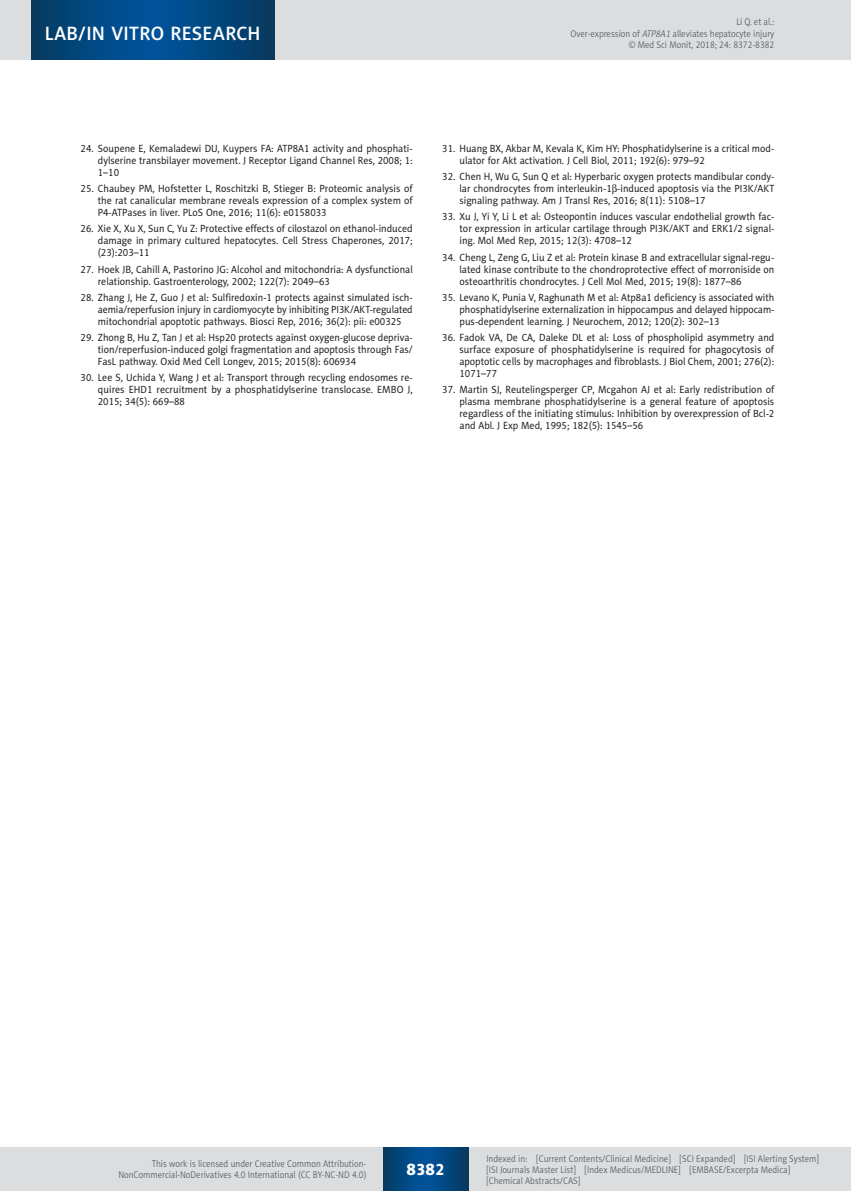
<style>
.page{position:relative;width:851px;height:1191px;background:#fff}
.page>*{position:absolute;margin:0;border:0;box-sizing:border-box;transform-origin:0 0}
.t1{font:19.5px "Naomi Sans EFN Medium";letter-spacing:.015em;color:#fff}
.t2{font:16.5px "Naomi Sans EFN Heavy";color:#fff}
.MSM_Referencje_punkt{font:10.5px/12px "Naomi Sans EFN";color:#231f20;text-align:justify;scale:.95 1}
.MSM_Referencje_punkt-2{font:10.5px/12px "Naomi Sans EFN";color:#231f20;scale:.94 1}
.t3{font:9.75px/11.2px "Naomi Sans EFN Light";color:#57585a;text-align:right;scale:.9 1}
.s1{font-style:italic}
.s2{font-family:"Standard Sym L"}
</style>
<div class="page">
<div style="left:0;top:1148px;width:850px;height:43px;background:#dcdddf"></div>
<svg style="left:383px;top:1147px;width:85px;height:43px;background:#02477e"></svg>
<div style="left:0;top:0;width:850px;height:60px;background:#dcdddf"></div>
<svg style="left:32px;top:0;width:242px;height:60px;background:#02477f"></svg>
<h1 class="t1" style="left:45px;top:22px;width:217px">LAB/IN VITRO RESEARCH</h1>
<p class="t3" style="left:570px;top:16px;width:228px">Li Q. et al.:<br>Over-expression of <span class="s1">ATP8A1</span> alleviates hepatocyte injury © Med Sci Monit, 2018; 24: 8372-8382</p>
<p class="MSM_Referencje_punkt" style="left:98px;top:142px;width:333px;text-indent:-17px">24. Soupene E, Kemaladewi DU, Kuypers FA: ATP8A1 activity and phosphati&shy;dylserine transbilayer movement. J Receptor Ligand Channel Res, 2008; 1:<br>1–10</p>
<p class="MSM_Referencje_punkt" style="left:98px;top:183px;width:333px;text-indent:-17px">25. Chaubey PM, Hofstetter L, Roschitzki B, Stieger B: Proteomic analysis of the rat canalicular membrane reveals expression of a complex system of P4-ATPases in liver. PLoS One, 2016; 11(6): e0158033</p>
<p class="MSM_Referencje_punkt" style="left:98px;top:223px;width:333px;text-indent:-17px">26. Xie X, Xu X, Sun C, Yu Z: Protective effects of cilostazol on ethanol-induced damage in primary cultured hepatocytes. Cell Stress Chaperones, 2017; (23):203–11</p>
<p class="MSM_Referencje_punkt" style="left:98px;top:263px;width:333px;text-indent:-17px">27. Hoek JB, Cahill A, Pastorino JG: Alcohol and mitochondria: A dysfunctional relationship. Gastroenterology, 2002; 122(7): 2049–63</p>
<p class="MSM_Referencje_punkt" style="left:98px;top:291px;width:333px;text-indent:-17px">28. Zhang J, He Z, Guo J et al: Sulfiredoxin-1 protects against simulated isch&shy;aemia/reperfusion injury in cardiomyocyte by inhibiting PI3K/AKT-regulated mitochondrial apoptotic pathways. Biosci Rep, 2016; 36(2): pii: e00325</p>
<p class="MSM_Referencje_punkt" style="left:98px;top:332px;width:333px;text-indent:-17px">29. Zhong B, Hu Z, Tan J et al: Hsp20 protects against oxygen-glucose depriva&shy;tion/reperfusion-induced golgi fragmentation and apoptosis through Fas/ FasL pathway. Oxid Med Cell Longev, 2015; 2015(8): 606934</p>
<p class="MSM_Referencje_punkt" style="left:98px;top:372px;width:333px;text-indent:-17px">30. Lee S, Uchida Y, Wang J et al: Transport through recycling endosomes re&shy;quires EHD1 recruitment by a phosphatidylserine translocase. EMBO J, 2015; 34(5): 669–88</p>
<p class="MSM_Referencje_punkt-2" style="left:459px;top:142px;width:336px;text-indent:-17px">31. Huang BX, Akbar M, Kevala K, Kim HY: Phosphatidylserine is a critical mod&shy;ulator for Akt activation. J Cell Biol, 2011; 192(6): 979–92</p>
<p class="MSM_Referencje_punkt" style="left:459px;top:171px;width:333px;text-indent:-17px">32. Chen H, Wu G, Sun Q et al: Hyperbaric oxygen protects mandibular condy&shy;lar chondrocytes from interleukin-1<span class="s2">b</span>-induced apoptosis via the PI3K/AKT signaling pathway. Am J Transl Res, 2016; 8(11): 5108–17</p>
<p class="MSM_Referencje_punkt" style="left:459px;top:211px;width:333px;text-indent:-17px">33. Xu J, Yi Y, Li L et al: Osteopontin induces vascular endothelial growth fac&shy;tor expression in articular cartilage through PI3K/AKT and ERK1/2 signal&shy;ing. Mol Med Rep, 2015; 12(3): 4708–12</p>
<p class="MSM_Referencje_punkt" style="left:459px;top:251px;width:333px;text-indent:-17px">34. Cheng L, Zeng G, Liu Z et al: Protein kinase B and extracellular signal-regu&shy;lated kinase contribute to the chondroprotective effect of morroniside on osteoarthritis chondrocytes. J Cell Mol Med, 2015; 19(8): 1877–86</p>
<p class="MSM_Referencje_punkt-2" style="left:459px;top:291px;width:336px;text-align:justify;text-indent:-17px">35. Levano K, Punia V, Raghunath M et al: Atp8a1 deficiency is associated with phosphatidylserine externalization in hippocampus and delayed hippocam&shy;pus-dependent learning. J Neurochem, 2012; 120(2): 302–13</p>
<p class="MSM_Referencje_punkt" style="left:459px;top:332px;width:333px;text-indent:-17px">36. Fadok VA, De CA, Daleke DL et al: Loss of phospholipid asymmetry and surface exposure of phosphatidylserine is required for phagocytosis of apoptotic cells by macrophages and fibroblasts. J Biol Chem, 2001; 276(2):<br>1071–77</p>
<p class="MSM_Referencje_punkt" style="left:459px;top:384px;width:333px;text-indent:-17px">37. Martin SJ, Reutelingsperger CP, Mcgahon AJ et al: Early redistribution of plasma membrane phosphatidylserine is a general feature of apoptosis regardless of the initiating stimulus: Inhibition by overexpression of Bcl-2 and Abl. J Exp Med, 1995; 182(5): 1545–56</p>
<p class="t3" style="left:118px;top:1158px;width:277px">This work is licensed under Creative Common Attribution-<br>NonCommercial-NoDerivatives 4.0 International (CC BY-NC-ND 4.0)</p>
<h2 class="t2" style="left:406px;top:1159px;width:40px">8382</h2>
<p class="t3" style="left:486px;top:1152px;width:371px;text-align:left">Indexed in: [Current Contents/Clinical Medicine] [SCI Expanded] [ISI Alerting System] [ISI Journals Master List] [Index Medicus/MEDLINE] [EMBASE/Excerpta Medica] [Chemical Abstracts/CAS]</p>
</div>
